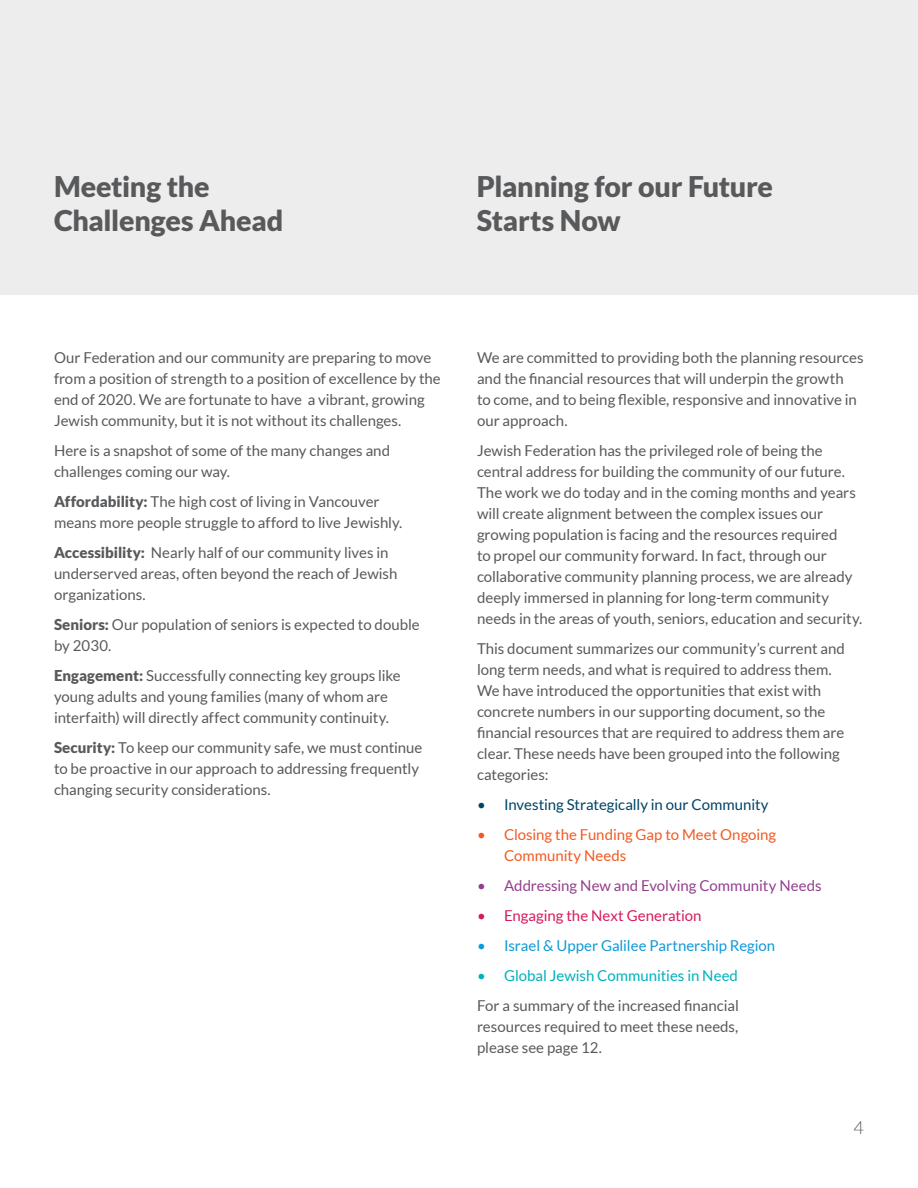
<style>
.page{position:relative;width:918px;height:1188px;background:#fff}
.page>*{position:absolute;margin:0;border:0;box-sizing:border-box;transform-origin:0 0}
.t1{font:900 28.5px/34.2px "Lato";letter-spacing:-.01em;color:#58595b}
.t2{font:300 18px "Lato";color:#58595b}
.t3{font:15px/21px "Lato";color:#58595b}
.t4{font:15px/21px "Lato";color:#f15a22}
.t5{font:15px "Lato";color:#923f8c}
.t6{font:15px "Lato";letter-spacing:-.005em;color:#004365}
.t7{font:15px "Lato";letter-spacing:-.005em;color:#109ad6}
.t8{font:15px "Lato";color:#00b1bc}
.t9{font:15px "Lato";color:#d51b5e}
.s1{font-weight:900}
</style>
<div class="page">
<div style="left:0;top:0;width:918px;height:294px;background:#ededee"></div>
<h1 class="t1" style="left:54px;top:169px;width:231px">Meeting the<br>Challenges Ahead</h1>
<h1 class="t1" style="left:477px;top:169px;width:298px">Planning for our Future<br>Starts Now</h1>
<p class="t3" style="left:54px;top:347px;width:388px">Our Federation and our community are preparing to move from a position of strength to a position of excellence by the end of 2020. We are fortunate to have a vibrant, growing Jewish community, but it is not without its challenges.</p>
<p class="t3" style="left:54px;top:440px;width:338px">Here is a snapshot of some of the many changes and challenges coming our way.</p>
<p class="t3" style="left:54px;top:491px;width:350px"><span class="s1">Affordability:</span> The high cost of living in Vancouver means more people struggle to afford to live Jewishly.</p>
<p class="t3" style="left:54px;top:542px;width:345px"><span class="s1">Accessibility:</span> Nearly half of our community lives in underserved areas, often beyond the reach of Jewish organizations.</p>
<p class="t3" style="left:54px;top:614px;width:367px"><span class="s1">Seniors:</span> Our population of seniors is expected to double by 2030.</p>
<p class="t3" style="left:54px;top:665px;width:348px"><span class="s1">Engagement:</span> Successfully connecting key groups like young adults and young families (many of whom are interfaith) will directly affect community continuity.</p>
<p class="t3" style="left:54px;top:737px;width:370px"><span class="s1">Security:</span> To keep our community safe, we must continue to be proactive in our approach to addressing frequently changing security considerations.</p>
<p class="t3" style="left:477px;top:347px;width:388px">We are committed to providing both the planning resources and the financial resources that will underpin the growth<br>to come, and to being flexible, responsive and innovative in our approach.</p>
<p class="t3" style="left:477px;top:440px;width:387px">Jewish Federation has the privileged role of being the central address for building the community of our future.<br>The work we do today and in the coming months and years will create alignment between the complex issues our growing population is facing and the resources required<br>to propel our community forward. In fact, through our collaborative community planning process, we are already deeply immersed in planning for long-term community needs in the areas of youth, seniors, education and security.</p>
<p class="t3" style="left:477px;top:638px;width:370px">This document summarizes our community’s current and long term needs, and what is required to address them.<br>We have introduced the opportunities that exist with concrete numbers in our supporting document, so the financial resources that are required to address them are clear. These needs have been grouped into the following categories:</p>
<p class="t6" style="left:477px;top:796px;width:293px">• Investing Strategically in our Community</p>
<p class="t4" style="left:504px;top:824px;width:274px;text-indent:-27px">• Closing the Funding Gap to Meet Ongoing<br>Community Needs</p>
<p class="t5" style="left:477px;top:877px;width:346px">• Addressing New and Evolving Community Needs</p>
<p class="t9" style="left:477px;top:907px;width:226px">• Engaging the Next Generation</p>
<p class="t7" style="left:477px;top:937px;width:300px">• Israel &amp; Upper Galilee Partnership Region</p>
<p class="t8" style="left:477px;top:967px;width:263px">• Global Jewish Communities in Need</p>
<p class="t3" style="left:477px;top:995px;width:263px;text-align:justify">For a summary of the increased financial resources required to meet these needs, please see page 12.</p>
<p class="t2" style="left:854px;top:1118px;width:12px">4</p>
</div>
